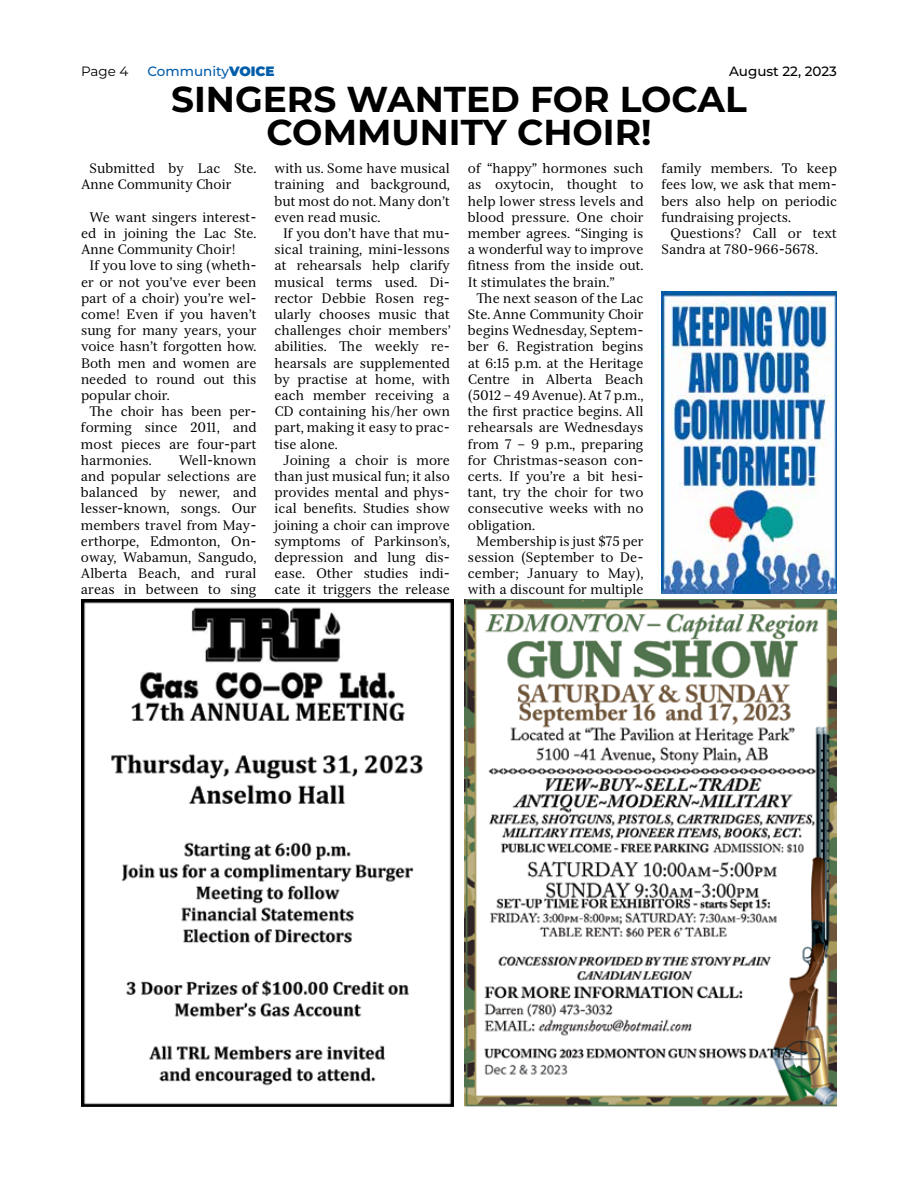
<style>
.page{position:relative;width:918px;height:1188px;background:#fff}
.page>*{position:absolute;margin:0;border:0;box-sizing:border-box;transform-origin:0 0}
.t1{font:700 36px/33px "Montserrat";color:#000;text-align:center}
.t2{font:13.5px/16.2px "Serif 12 Beta";color:#000;text-align:justify}
.t3{font:500 13.5px "Montserrat";color:#005daa}
.t4{font:500 13.5px "Montserrat";color:#000}
.t5{font:13.5px "Montserrat";color:#000}
.s1{font-weight:900}
</style>
<div class="page">
<img style="left:464px;top:599px;width:373px;height:508px">
<img style="left:81px;top:599px;width:373px;height:508px">
<img style="left:662px;top:292px;width:175px;height:302px">
<p class="t5" style="left:81px;top:62px;width:49px">Page 4</p>
<p class="t3" style="left:147px;top:62px;width:129px">Community<span class="s1">VOICE</span></p>
<p class="t4" style="left:729px;top:62px;width:109px">August 22, 2023</p>
<h1 class="t1" style="left:171px;top:81px;width:577px">SINGERS WANTED FOR LOCAL<br>COMMUNITY CHOIR!</h1>
<p class="t2" style="left:81px;top:160px;width:177px;text-indent:9px">Submitted by Lac Ste.<br>Anne Community Choir</p>
<p class="t2" style="left:81px;top:209px;width:177px;text-indent:9px">We want singers interest&shy;ed in joining the Lac Ste.<br>Anne Community Choir!</p>
<p class="t2" style="left:81px;top:258px;width:177px;text-indent:9px">If you love to sing (wheth&shy;er or not you’ve ever been part of a choir) you’re wel&shy;come! Even if you haven’t sung for many years, your voice hasn’t forgotten how.<br>Both men and women are needed to round out this popular choir.</p>
<p class="t2" style="left:81px;top:403px;width:177px;text-indent:9px">The choir has been per&shy;forming since 2011, and most pieces are four-part harmonies.</p>
<p class="t2" style="left:468px;top:160px;width:177px">of “happy” hormones such as oxytocin, thought to help lower stress levels and blood pressure. One choir member agrees. “Singing is a wonderful way to improve fitness from the inside out.<br>It stimulates the brain.”</p>
<p class="t2" style="left:468px;top:290px;width:177px;text-indent:9px">The next season of the Lac Ste. Anne Community Choir begins Wednesday, Septem&shy;ber 6. Registration begins at 6:15 p.m. at the Heritage Centre in Alberta Beach (5012 – 49 Avenue). At 7 p.m., the first practice begins. All rehearsals are Wednesdays from 7 – 9 p.m., preparing for Christmas-season con&shy;certs. If you’re a bit hesi&shy;tant, try the choir for two consecutive weeks with no obligation.</p>
<p class="t2" style="left:468px;top:533px;width:177px;text-indent:9px">Membership is just $75 per session (September to De&shy;cember; January to May), with a discount for multiple</p>
<p class="t2" style="left:661px;top:160px;width:177px">family members. To keep fees low, we ask that mem&shy;bers also help on periodic fundraising projects.</p>
<p class="t2" style="left:661px;top:225px;width:177px;text-indent:9px">Questions? Call or text<br>Sandra at 780-966-5678.</p>
<p class="t2" style="left:274px;top:160px;width:177px">with us. Some have musical training and background, but most do not. Many don’t even read music.</p>
<p class="t2" style="left:274px;top:225px;width:178px;text-indent:9px">If you don’t have that mu&shy;sical training, mini-lessons at rehearsals help clarify musical terms used. Di&shy;rector Debbie Rosen reg&shy;ularly chooses music that challenges choir members’ abilities. The weekly re&shy;hearsals are supplemented by practise at home, with each member receiving a CD containing his/her own part, making it easy to prac&shy;tise alone.</p>
<p class="t2" style="left:274px;top:452px;width:177px;text-indent:9px">Joining a choir is more than just musical fun; it also provides mental and phys&shy;ical benefits. Studies show joining a choir can improve symptoms of Parkinson’s, depression and lung dis&shy;ease. Other studies indi&shy;cate it triggers the release</p>
<p class="t2" style="left:81px;top:452px;width:177px;text-indent:98px">Well-known and popular selections are balanced by newer, and lesser-known, songs. Our members travel from May&shy;erthorpe, Edmonton, On&shy;oway, Wabamun, Sangudo, Alberta Beach, and rural areas in between to sing</p>
</div>
